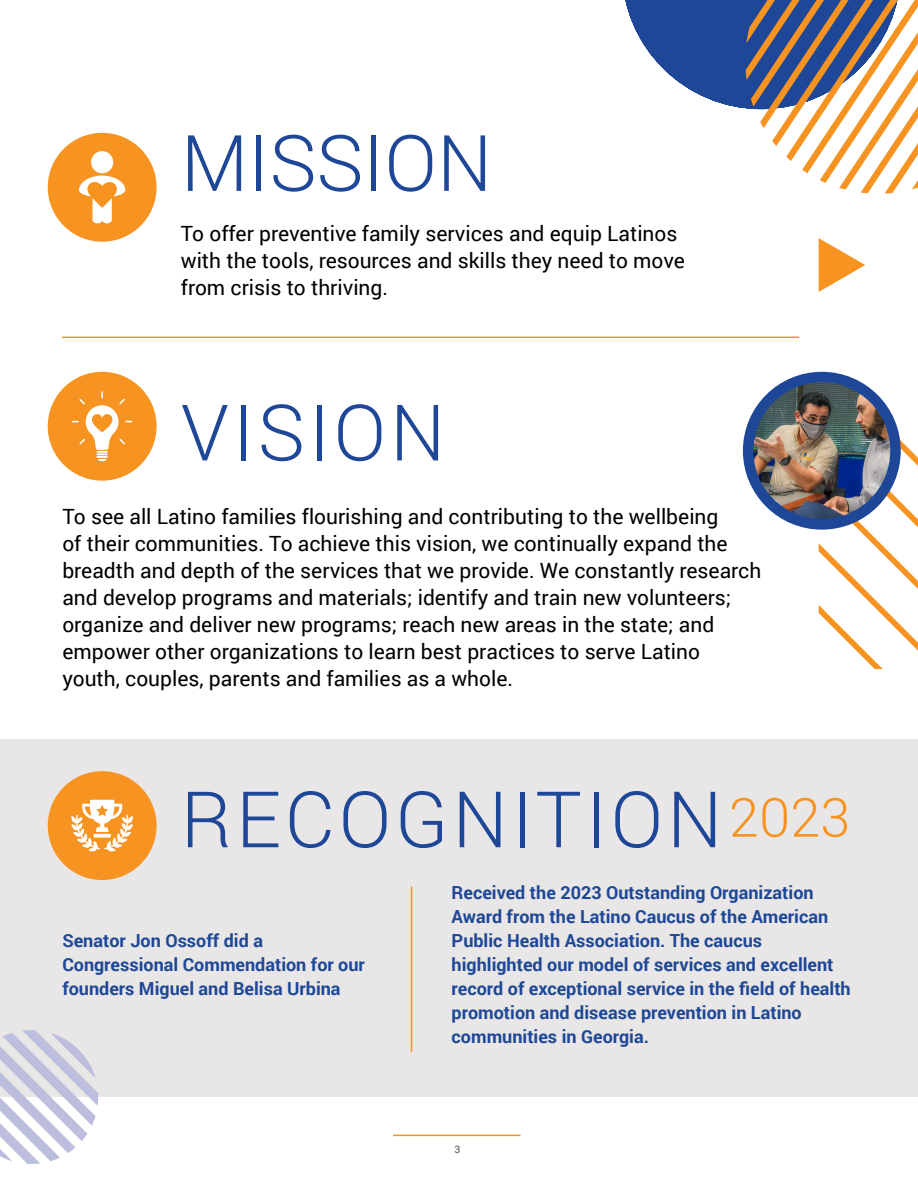
<style>
.page{position:relative;width:918px;height:1188px;background:#fff}
.page>*{position:absolute;margin:0;border:0;box-sizing:border-box;transform-origin:0 0}
.Headline_white{font:300 78px "Roboto";letter-spacing:.05em;color:#1e4797}
.Headline_white-2{font:300 78px "Roboto";color:#1e4797}
.t1{font:300 54px "Roboto";color:#f79421}
.body_text{font:21px/27px "Roboto";color:#000}
.body_text-2{font:700 18px/24px "Roboto";color:#1e4797}
.Body_Text_Left{font:500 10.5px "Roboto";color:#6e6f72}
</style>
<div class="page">
<div style="left:0;top:740px;width:918px;height:357px;background:#e8e6e6"></div>
<hr style="left:62px;top:337px;width:737px;height:1px;background:#f79421">
<div style="left:48px;top:133px;width:109px;height:109px;background:#f79421;border-radius:50%"></div>
<div style="left:91px;top:151px;width:22px;height:22px;background:#fff;border-radius:50%"></div>
<svg style="left:79px;top:176px;width:47px;height:48px"></svg>
<div style="left:48px;top:372px;width:109px;height:109px;background:#f79421;border-radius:50%"></div>
<svg style="left:72px;top:391px;width:60px;height:70px"></svg>
<hr style="left:393px;top:1135px;width:127px;height:1px;background:#f79421">
<svg style="left:819px;top:421px;width:99px;height:248px"></svg>
<svg style="left:625px;top:0;width:293px;height:194px"></svg>
<svg style="left:0;top:1030px;width:98px;height:134px"></svg>
<svg style="left:819px;top:238px;width:46px;height:54px"></svg>
<img style="left:748px;top:377px;width:148px;height:147px;border-radius:74px">
<div style="left:743px;top:372px;width:158px;height:158px;border:10px solid #1e4797;border-radius:50%"></div>
<div style="left:48px;top:771px;width:109px;height:109px;background:#f79421;border-radius:50%"></div>
<svg style="left:71px;top:800px;width:62px;height:52px"></svg>
<svg style="left:94px;top:834px;width:17px;height:4px"></svg>
<hr style="left:411px;top:887px;width:1px;height:165px;background:#f79421">
<p class="Headline_white-2" style="left:181px;top:109px;width:313px">MISSION</p>
<p class="body_text" style="left:181px;top:219px;width:506px">To offer preventive family services and equip Latinos with the tools, resources and skills they need to move from crisis to thriving.</p>
<p class="Headline_white" style="left:181px;top:379px;width:266px">VISION</p>
<p class="body_text" style="left:62px;top:502px;width:700px">To see all Latino families flourishing and contributing to the wellbeing<br>of their communities. To achieve this vision, we continually expand the breadth and depth of the services that we provide. We constantly research and develop programs and materials; identify and train new volunteers; organize and deliver new programs; reach new areas in the state; and empower other organizations to learn best practices to serve Latino youth, couples, parents and families as a whole.</p>
<p class="Headline_white" style="left:181px;top:766px;width:543px">RECOGNITION</p>
<p class="t1" style="left:729px;top:780px;width:123px">2023</p>
<p class="body_text-2" style="left:62px;top:928px;width:304px">Senator Jon Ossoff did a<br>Congressional Commendation for our founders Miguel and Belisa Urbina</p>
<p class="body_text-2" style="left:452px;top:880px;width:401px">Received the 2023 Outstanding Organization Award from the Latino Caucus of the American Public Health Association. The caucus highlighted our model of services and excellent record of exceptional service in the field of health promotion and disease prevention in Latino communities in Georgia.</p>
<p class="Body_Text_Left" style="left:455px;top:1142px;width:7px">3</p>
</div>
